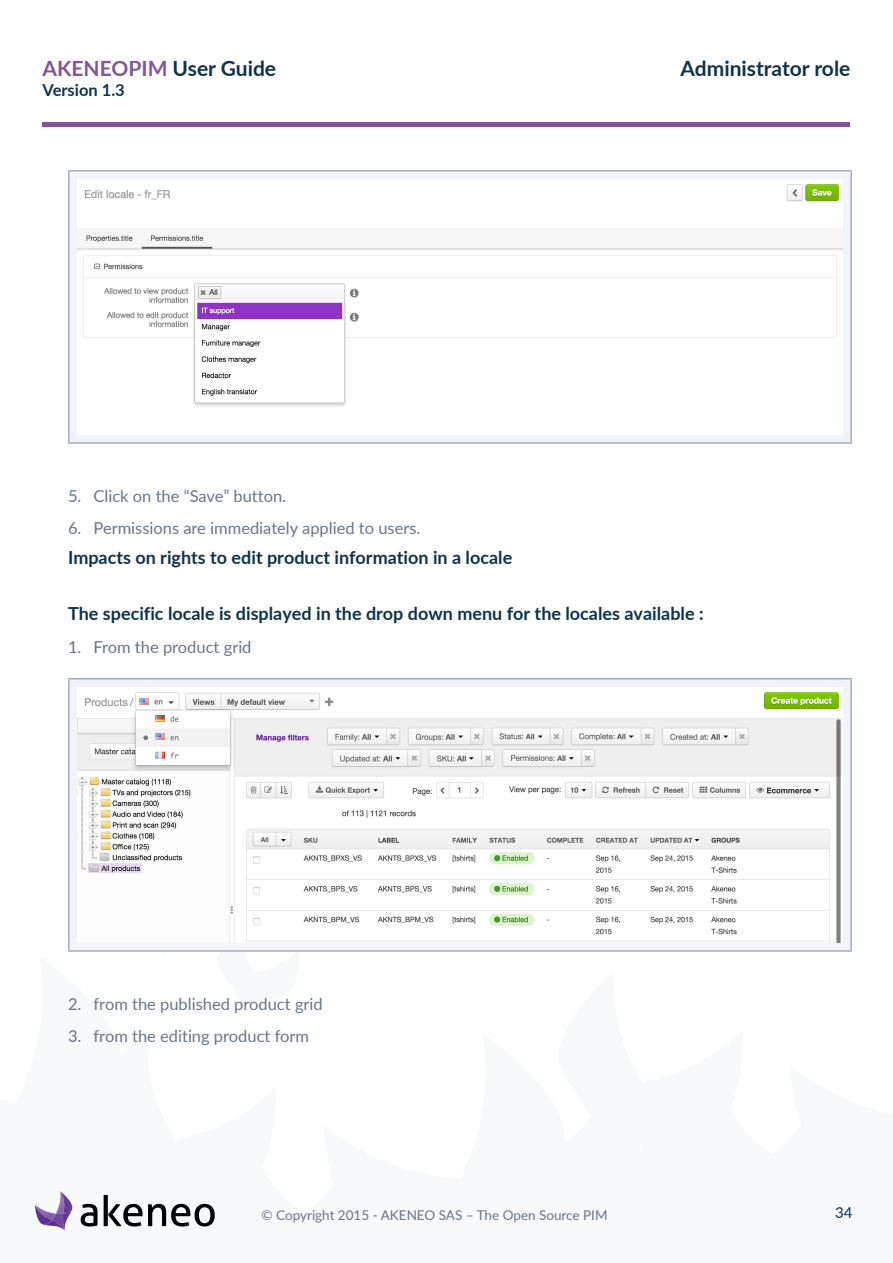
<style>
.page{position:relative;width:893px;height:1263px;background:#fff}
.page>*{position:absolute;margin:0;border:0;box-sizing:border-box;transform-origin:0 0}
.t1{font:700 21px "Lato";color:#83549e}
.t2{font:700 21px "Lato";color:#11324d}
.Paragraphe{font:700 18px "Lato";color:#11324d}
.t3{font:16.5px "Lato";color:#67768a}
.t4{font:700 16.5px "Lato";color:#11324d}
.t5{font:15px "Lato";color:#11324d}
.t6{font:13.5px "Lato";color:#67768a}
.s1{color:#11324d}
</style>
<div class="page">
<hr style="left:43px;top:122px;width:807px;height:4px;background:#83549e">
<svg style="left:81px;top:1204px;width:17px;height:22px"></svg>
<svg style="left:104px;top:1195px;width:111px;height:31px"></svg>
<svg style="left:45px;top:1201px;width:17px;height:28px"></svg>
<img style="left:35px;top:1205px;width:17px;height:20px">
<img style="left:62px;top:1214px;width:8px;height:16px">
<img style="left:60px;top:1191px;width:12px;height:23px">
<div style="left:69px;top:171px;width:782px;height:272px;background:#f1f4f9"></div>
<hr style="left:68px;top:170px;width:784px;height:2px;background:#a4adb9">
<hr style="left:68px;top:172px;width:2px;height:270px;background:#a4adb9">
<hr style="left:850px;top:172px;width:2px;height:270px;background:#a4adb9">
<hr style="left:68px;top:442px;width:784px;height:2px;background:#a4adb9">
<img style="left:77px;top:179px;width:766px;height:255px">
<div style="left:69px;top:679px;width:782px;height:272px;background:#f1f4f9"></div>
<hr style="left:68px;top:678px;width:784px;height:1px;background:#a4adb9">
<hr style="left:68px;top:679px;width:2px;height:271px;background:#a4adb9">
<hr style="left:850px;top:679px;width:2px;height:271px;background:#a4adb9">
<hr style="left:68px;top:950px;width:784px;height:2px;background:#a4adb9">
<img style="left:77px;top:687px;width:766px;height:255px">
<p class="t1" style="left:43px;top:53px;width:235px">AKENEOPIM <span class="s1">User Guide</span></p>
<p class="t4" style="left:43px;top:78px;width:84px">Version 1.3</p>
<p class="t2" style="left:680px;top:53px;width:171px">Administrator role</p>
<p class="t3" style="left:68px;top:484px;width:220px">5. Click on the “Save” button.</p>
<p class="t3" style="left:68px;top:516px;width:354px">6. Permissions are immediately applied to users.</p>
<p class="Paragraphe" style="left:68px;top:545px;width:446px">Impacts on rights to edit product information in a locale</p>
<p class="Paragraphe" style="left:68px;top:600px;width:637px">The specific locale is displayed in the drop down menu for the locales available :</p>
<p class="t3" style="left:68px;top:635px;width:185px">1. From the product grid</p>
<p class="t3" style="left:68px;top:992px;width:256px">2. from the published product grid</p>
<p class="t3" style="left:68px;top:1024px;width:243px">3. from the editing product form</p>
<p class="t6" style="left:261px;top:1206px;width:348px">© Copyright 2015 - AKENEO SAS – The Open Source PIM</p>
<p class="t5" style="left:835px;top:1202px;width:19px">34</p>
</div>
